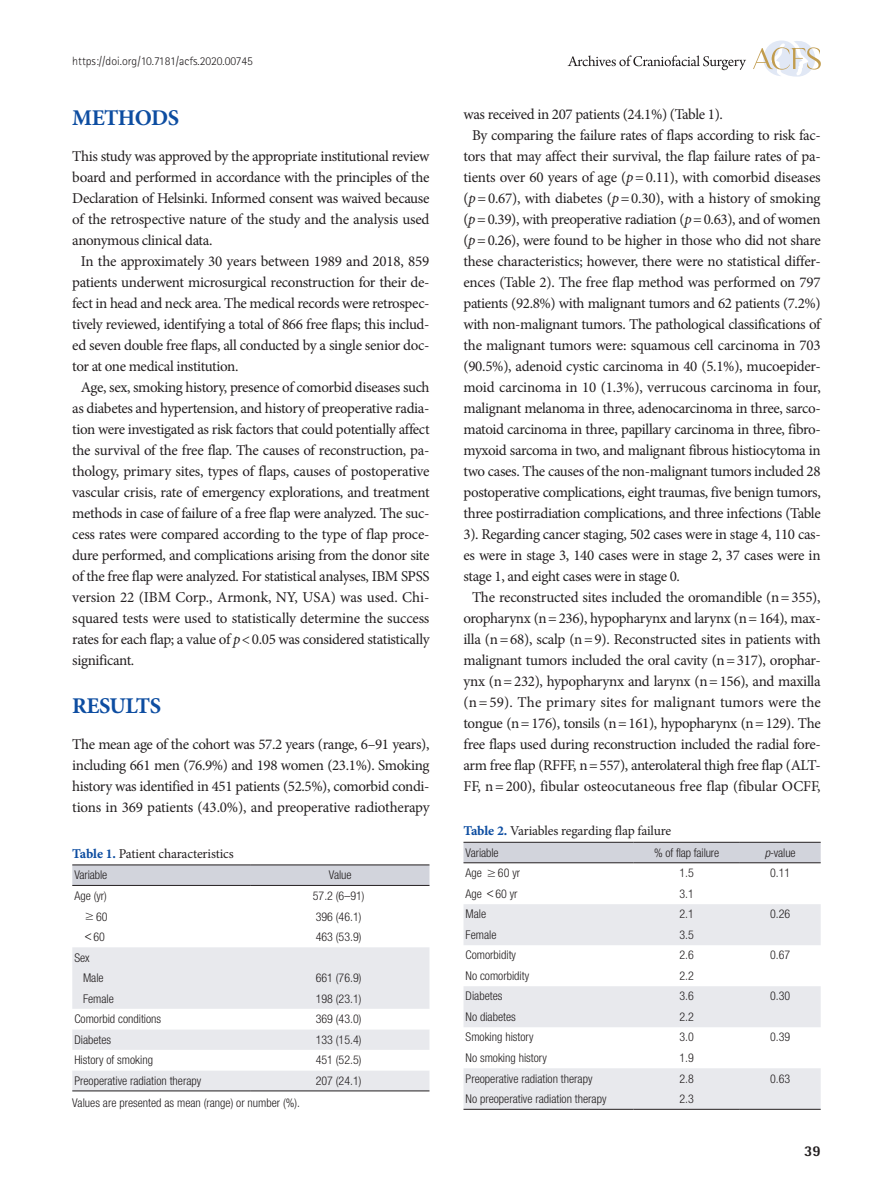
<style>
.page{position:relative;width:893px;height:1191px;background:#fff}
.page>*{position:absolute;margin:0;border:0;box-sizing:border-box;transform-origin:0 0}
.대제목{font:700 22.5px "Minion Pro";letter-spacing:-.025em;color:#0d4da1}
.본문{font:15px/21px "Minion Pro";letter-spacing:-.025em;color:#231f20;text-align:justify}
.본문_0{font:15px/21px "Minion Pro";letter-spacing:-.02em;color:#231f20;text-align:justify}
.t1{font:800 15px "Rotis Semi Sans Std";color:#231f20}
.표그림제목{font:13.5px "Minion Pro";letter-spacing:-.01em;color:#231f20}
.표본문{font:300 condensed 12px "Helvetica Neue LT Std";color:#231f20}
.표열제목{font:300 condensed 12px "Helvetica Neue LT Std";letter-spacing:-.01em;color:#231f20}
.t2{font:300 12px "Rotis Sans Serif Std";color:#231f20}
.s1{font-style:italic}
.s2{font-family:"Minion Pro Bold Capt";color:#0d4da1}
.s3{font-family:"Dotum";font-weight:400;font-stretch:normal}
</style>
<div class="page">
<svg style="left:753px;top:40px;width:68px;height:37px"></svg>
<svg style="left:568px;top:55px;width:178px;height:15px"></svg>
<svg style="left:72px;top:865px;width:357px;height:20px;background:#cdcfd7"></svg>
<div style="left:72px;top:947px;width:357px;height:143px;background:#e8e9ed"></div>
<svg style="left:72px;top:1009px;width:357px;height:61px"></svg>
<hr style="left:72px;top:1090px;width:179px;height:1px;background:#231f20">
<hr style="left:251px;top:1090px;width:178px;height:1px;background:#231f20">
<hr style="left:72px;top:864px;width:179px;height:1px;background:#231f20">
<hr style="left:251px;top:864px;width:178px;height:1px;background:#231f20">
<hr style="left:72px;top:885px;width:179px;height:1px;background:#231f20">
<hr style="left:251px;top:885px;width:178px;height:1px;background:#231f20">
<div style="left:463px;top:843px;width:358px;height:19px;background:#d2d4dc"></div>
<svg style="left:463px;top:904px;width:358px;height:205px;fill:#e8e9ed"></svg>
<hr style="left:463px;top:842px;width:171px;height:1px;background:#231f20">
<hr style="left:634px;top:842px;width:106px;height:1px;background:#231f20">
<hr style="left:740px;top:842px;width:81px;height:1px;background:#231f20">
<hr style="left:463px;top:862px;width:171px;height:1px;background:#231f20">
<hr style="left:634px;top:862px;width:106px;height:1px;background:#231f20">
<hr style="left:740px;top:862px;width:81px;height:1px;background:#231f20">
<hr style="left:463px;top:1109px;width:171px;height:1px;background:#231f20">
<hr style="left:634px;top:1109px;width:106px;height:1px;background:#231f20">
<hr style="left:740px;top:1109px;width:81px;height:1px;background:#231f20">
<p class="t2" style="left:72px;top:54px;width:182px">https://doi.org/10.7181/acfs.2020.00745</p>
<p class="대제목" style="left:72px;top:102px;width:108px">METHODS</p>
<p class="본문_0" style="left:72px;top:145px;width:359px">This study was approved by the appropriate institutional review board and performed in accordance with the principles of the Declaration of Helsinki. Informed consent was waived because of the retrospective nature of the study and the analysis used anonymous clinical data.</p>
<p class="본문" style="left:72px;top:250px;width:359px;text-indent:9px">In the approximately 30 years between 1989 and 2018, 859 patients underwent microsurgical reconstruction for their de&shy;fect in head and neck area. The medical records were retrospec&shy;tively reviewed, identifying a total of 866 free flaps; this includ&shy;ed seven double free flaps, all conducted by a single senior doc&shy;tor at one medical institution.</p>
<p class="본문" style="left:72px;top:376px;width:359px;text-indent:9px">Age, sex, smoking history, presence of comorbid diseases such as diabetes and hypertension, and history of preoperative radia&shy;tion were investigated as risk factors that could potentially affect the survival of the free flap. The causes of reconstruction, pa&shy;thology, primary sites, types of flaps, causes of postoperative vascular crisis, rate of emergency explorations, and treatment methods in case of failure of a free flap were analyzed. The suc&shy;cess rates were compared according to the type of flap proce&shy;dure performed, and complications arising from the donor site of the free flap were analyzed. For statistical analyses, IBM SPSS version 22 (IBM Corp., Armonk, NY, USA) was used. Chi&shy;squared tests were used to statistically determine the success rates for each flap; a value of <span class="s1">p</span>&lt; 0.05 was considered statistically significant.</p>
<p class="대제목" style="left:72px;top:690px;width:90px">RESULTS</p>
<p class="본문_0" style="left:72px;top:733px;width:359px">The mean age of the cohort was 57.2 years (range, 6–91 years), including 661 men (76.9%) and 198 women (23.1%). Smoking history was identified in 451 patients (52.5%), comorbid condi&shy;tions in 369 patients (43.0%), and preoperative radiotherapy</p>
<p class="표그림제목" style="left:72px;top:844px;width:163px"><span class="s2">Table 1.</span> Patient characteristics</p>
<p class="표열제목" style="left:74px;top:868px;width:34px">Variable</p>
<p class="표열제목" style="left:329px;top:868px;width:24px">Value</p>
<p class="표본문" style="left:74px;top:889px;width:34px">Age (yr)</p>
<p class="표본문" style="left:313px;top:889px;width:53px">57.2 (6–91)</p>
<p class="표본문" style="left:85px;top:909px;width:25px"><span class="s3">≥</span>60</p>
<p class="표본문" style="left:316px;top:909px;width:47px">396 (46.1)</p>
<p class="표본문" style="left:85px;top:930px;width:22px"><span class="s3">&lt;</span>60</p>
<p class="표본문" style="left:316px;top:930px;width:47px">463 (53.9)</p>
<p class="표본문" style="left:74px;top:950px;width:17px">Sex</p>
<p class="표본문" style="left:83px;top:971px;width:22px">Male</p>
<p class="표본문" style="left:316px;top:971px;width:47px">661 (76.9)</p>
<p class="표본문" style="left:83px;top:991px;width:32px">Female</p>
<p class="표본문" style="left:316px;top:991px;width:47px">198 (23.1)</p>
<p class="표본문" style="left:74px;top:1012px;width:88px">Comorbid conditions</p>
<p class="표본문" style="left:316px;top:1012px;width:47px">369 (43.0)</p>
<p class="표본문" style="left:74px;top:1032px;width:38px">Diabetes</p>
<p class="표본문" style="left:316px;top:1032px;width:47px">133 (15.4)</p>
<p class="표본문" style="left:74px;top:1053px;width:80px">History of smoking</p>
<p class="표본문" style="left:316px;top:1053px;width:47px">451 (52.5)</p>
<p class="표본문" style="left:74px;top:1073px;width:128px">Preoperative radiation therapy</p>
<p class="표본문" style="left:316px;top:1073px;width:47px">207 (24.1)</p>
<p class="표본문" style="left:72px;top:1096px;width:229px">Values are presented as mean (range) or number (%).</p>
<p class="본문_0" style="left:463px;top:103px;width:261px">was received in 207 patients (24.1%) (Table 1).</p>
<p class="본문" style="left:463px;top:124px;width:359px;text-indent:9px">By comparing the failure rates of flaps according to risk fac&shy;tors that may affect their survival, the flap failure rates of pa&shy;tients over 60 years of age (<span class="s1">p</span>= 0.11), with comorbid diseases (<span class="s1">p</span>= 0.67), with diabetes (<span class="s1">p</span>= 0.30), with a history of smoking (<span class="s1">p</span>= 0.39), with preoperative radiation (<span class="s1">p</span>= 0.63), and of women (<span class="s1">p</span>= 0.26), were found to be higher in those who did not share these characteristics; however, there were no statistical differ&shy;ences (Table 2). The free flap method was performed on 797 patients (92.8%) with malignant tumors and 62 patients (7.2%) with non-malignant tumors. The pathological classifications of the malignant tumors were: squamous cell carcinoma in 703 (90.5%), adenoid cystic carcinoma in 40 (5.1%), mucoepider&shy;moid carcinoma in 10 (1.3%), verrucous carcinoma in four, malignant melanoma in three, adenocarcinoma in three, sarco&shy;matoid carcinoma in three, papillary carcinoma in three, fibro&shy;myxoid sarcoma in two, and malignant fibrous histiocytoma in two cases. The causes of the non-malignant tumors included 28 postoperative complications, eight traumas, five benign tumors, three postirradiation complications, and three infections (Table 3). Regarding cancer staging, 502 cases were in stage 4, 110 cas&shy;es were in stage 3, 140 cases were in stage 2, 37 cases were in stage 1, and eight cases were in stage 0.</p>
<p class="본문" style="left:463px;top:586px;width:359px;text-align:center">The reconstructed sites included the oromandible (n= 355), oropharynx (n= 236), hypopharynx and larynx (n= 164), max&shy;illa (n= 68), scalp (n= 9). Reconstructed sites in patients with malignant tumors included the oral cavity (n= 317), orophar&shy;ynx (n= 232), hypopharynx and larynx (n= 156), and maxilla (n = 59). The primary sites for malignant tumors were the tongue (n= 176), tonsils (n= 161), hypopharynx (n= 129). The free flaps used during reconstruction included the radial fore&shy;arm free flap (RFFF, n= 557), anterolateral thigh free flap (ALT-FF, n = 200), fibular osteocutaneous free flap (fibular OCFF,</p>
<p class="표그림제목" style="left:463px;top:822px;width:209px"><span class="s2">Table 2.</span> Variables regarding flap failure</p>
<p class="표열제목" style="left:466px;top:845px;width:34px">Variable</p>
<p class="표열제목" style="left:654px;top:845px;width:67px">% of flap failure</p>
<p class="표열제목" style="left:765px;top:845px;width:32px"><span class="s1">p</span>-value</p>
<p class="표본문" style="left:466px;top:866px;width:56px">Age <span class="s3">≥</span>60 yr</p>
<p class="표본문" style="left:679px;top:866px;width:16px">1.5</p>
<p class="표본문" style="left:770px;top:866px;width:22px">0.11</p>
<p class="표본문" style="left:466px;top:886px;width:53px">Age <span class="s3">&lt;</span>60 yr</p>
<p class="표본문" style="left:679px;top:886px;width:16px">3.1</p>
<p class="표본문" style="left:466px;top:907px;width:22px">Male</p>
<p class="표본문" style="left:679px;top:907px;width:16px">2.1</p>
<p class="표본문" style="left:770px;top:907px;width:22px">0.26</p>
<p class="표본문" style="left:466px;top:927px;width:32px">Female</p>
<p class="표본문" style="left:679px;top:927px;width:16px">3.5</p>
<p class="표본문" style="left:466px;top:948px;width:52px">Comorbidity</p>
<p class="표본문" style="left:679px;top:948px;width:16px">2.6</p>
<p class="표본문" style="left:770px;top:948px;width:22px">0.67</p>
<p class="표본문" style="left:466px;top:968px;width:65px">No comorbidity</p>
<p class="표본문" style="left:679px;top:968px;width:16px">2.2</p>
<p class="표본문" style="left:466px;top:989px;width:38px">Diabetes</p>
<p class="표본문" style="left:679px;top:989px;width:16px">3.6</p>
<p class="표본문" style="left:770px;top:989px;width:22px">0.30</p>
<p class="표본문" style="left:466px;top:1009px;width:52px">No diabetes</p>
<p class="표본문" style="left:679px;top:1009px;width:16px">2.2</p>
<p class="표본문" style="left:466px;top:1030px;width:69px">Smoking history</p>
<p class="표본문" style="left:679px;top:1030px;width:16px">3.0</p>
<p class="표본문" style="left:770px;top:1030px;width:22px">0.39</p>
<p class="표본문" style="left:466px;top:1050px;width:83px">No smoking history</p>
<p class="표본문" style="left:679px;top:1050px;width:16px">1.9</p>
<p class="표본문" style="left:466px;top:1071px;width:128px">Preoperative radiation therapy</p>
<p class="표본문" style="left:679px;top:1071px;width:16px">2.8</p>
<p class="표본문" style="left:770px;top:1071px;width:22px">0.63</p>
<p class="표본문" style="left:466px;top:1091px;width:142px">No preoperative radiation therapy</p>
<p class="표본문" style="left:679px;top:1091px;width:16px">2.3</p>
<p class="t1" style="left:804px;top:1141px;width:18px">39</p>
</div>
